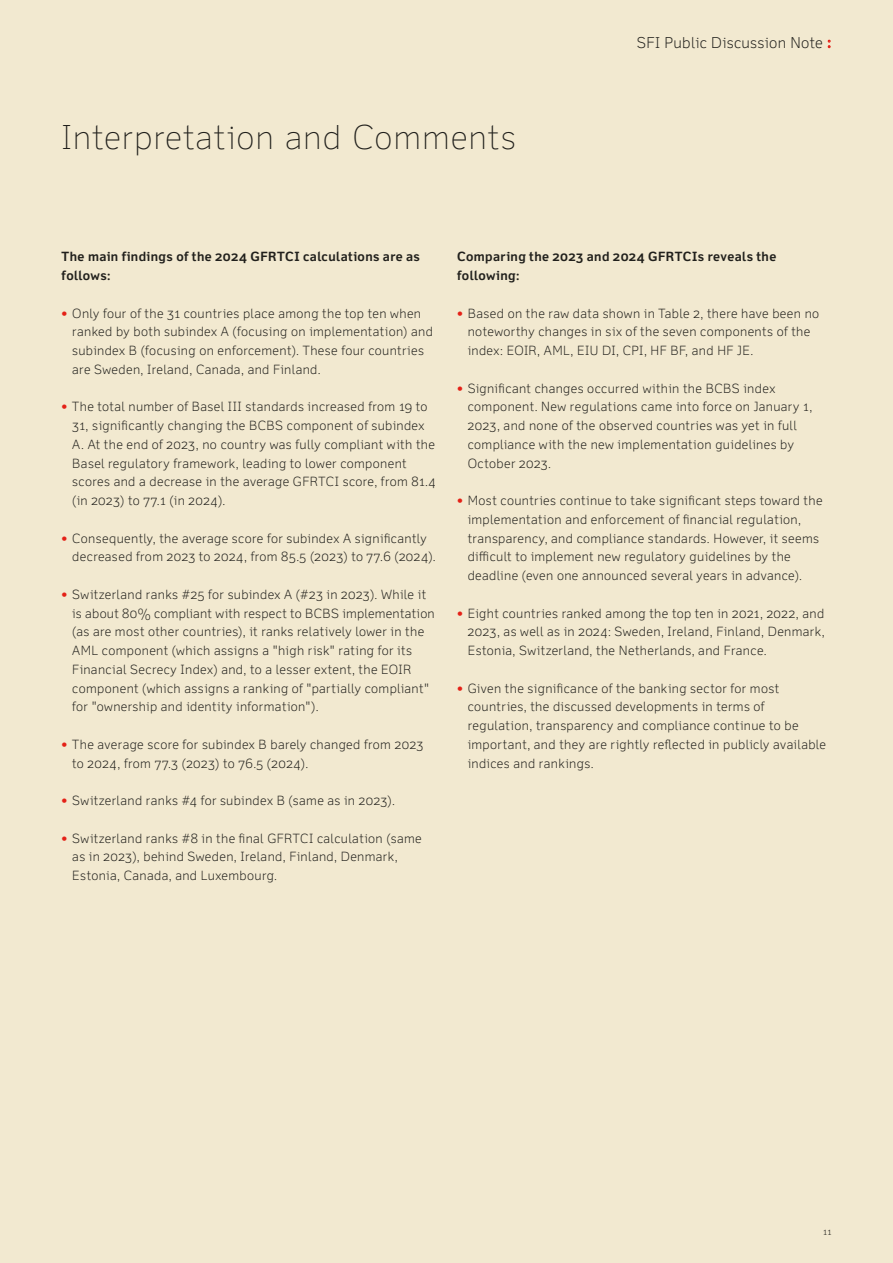
<style>
.page{position:relative;width:893px;height:1263px;background:#f2e9d0}
.page>*{position:absolute;margin:0;border:0;box-sizing:border-box;transform-origin:0 0}
.Main_Title{font:100 33px "Felbridge Pro";letter-spacing:.025em;color:#21201c}
.t1{font:300 15px "Felbridge Pro";letter-spacing:.02em;color:#21201c}
.t2{font:300 12.75px/18.8px "Felbridge Pro";letter-spacing:.03em;color:#21201c}
.Copy{font:700 12.75px/18.8px "Felbridge Pro";letter-spacing:.03em;color:#21201c}
.t3{font:300 9px "Felbridge Pro";color:#21201c}
.s1{font-family:"New Baskerville Std";font-weight:400;font-size:16.5px;color:#e42117}
.s2{font-family:"New Baskerville Std";font-weight:400;color:#e42117}
</style>
<div class="page">
<p class="Main_Title" style="left:62px;top:117px;width:455px">Interpretation and Comments</p>
<p class="t1" style="left:637px;top:34px;width:196px">SFI Public Discussion Note <span class="s1">:</span></p>
<p class="Copy" style="left:62px;top:247px;width:360px">The main findings of the 2024 GFRTCI calculations are as follows:</p>
<p class="t2" style="left:72px;top:304px;width:362px;text-indent:-11px"><span class="s2">•</span> Only four of the 31 countries place among the top ten when ranked by both subindex A (focusing on implementation) and subindex B (focusing on enforcement). These four countries are Sweden, Ireland, Canada, and Finland.</p>
<p class="t2" style="left:72px;top:397px;width:365px;text-indent:-11px"><span class="s2">•</span> The total number of Basel III standards increased from 19 to 31, significantly changing the BCBS component of subindex A. At the end of 2023, no country was fully compliant with the Basel regulatory framework, leading to lower component scores and a decrease in the average GFRTCI score, from 81.4 (in 2023) to 77.1 (in 2024).</p>
<p class="t2" style="left:72px;top:529px;width:365px;text-indent:-11px"><span class="s2">•</span> Consequently, the average score for subindex A significantly decreased from 2023 to 2024, from 85.5 (2023) to 77.6 (2024).</p>
<p class="t2" style="left:72px;top:585px;width:364px;text-indent:-11px"><span class="s2">•</span> Switzerland ranks #25 for subindex A (#23 in 2023). While it is about 80% compliant with respect to BCBS implementation (as are most other countries), it ranks relatively lower in the AML component (which assigns a "high risk" rating for its Financial Secrecy Index) and, to a lesser extent, the EOIR component (which assigns a ranking of "partially compliant" for "ownership and identity information").</p>
<p class="t2" style="left:72px;top:735px;width:352px;text-indent:-11px"><span class="s2">•</span> The average score for subindex B barely changed from 2023 to 2024, from 77.3 (2023) to 76.5 (2024).</p>
<p class="t2" style="left:62px;top:791px;width:335px"><span class="s2">•</span> Switzerland ranks #4 for subindex B (same as in 2023).</p>
<p class="t2" style="left:72px;top:829px;width:351px;text-indent:-11px"><span class="s2">•</span> Switzerland ranks #8 in the final GFRTCI calculation (same as in 2023), behind Sweden, Ireland, Finland, Denmark,<br>Estonia, Canada, and Luxembourg.</p>
<p class="Copy" style="left:457px;top:247px;width:321px">Comparing the 2023 and 2024 GFRTCIs reveals the following:</p>
<p class="t2" style="left:468px;top:304px;width:353px;text-indent:-11px"><span class="s2">•</span> Based on the raw data shown in Table 2, there have been no noteworthy changes in six of the seven components of the index: EOIR, AML, EIU DI, CPI, HF BF, and HF JE.</p>
<p class="t2" style="left:468px;top:379px;width:346px;text-indent:-11px"><span class="s2">•</span> Significant changes occurred within the BCBS index component. New regulations came into force on January 1, 2023, and none of the observed countries was yet in full compliance with the new implementation guidelines by October 2023.</p>
<p class="t2" style="left:468px;top:491px;width:356px;text-indent:-11px"><span class="s2">•</span> Most countries continue to take significant steps toward the implementation and enforcement of financial regulation, transparency, and compliance standards. However, it seems difficult to implement new regulatory guidelines by the deadline (even one announced several years in advance).</p>
<p class="t2" style="left:468px;top:604px;width:358px;text-align:justify;text-indent:-11px"><span class="s2">•</span> Eight countries ranked among the top ten in 2021, 2022, and 2023, as well as in 2024: Sweden, Ireland, Finland, Denmark, Estonia, Switzerland, the Netherlands, and France.</p>
<p class="t2" style="left:468px;top:679px;width:360px;text-indent:-11px"><span class="s2">•</span> Given the significance of the banking sector for most countries, the discussed developments in terms of regulation, transparency and compliance continue to be important, and they are rightly reflected in publicly available indices and rankings.</p>
<p class="t3" style="left:823px;top:1226px;width:10px">11</p>
</div>
